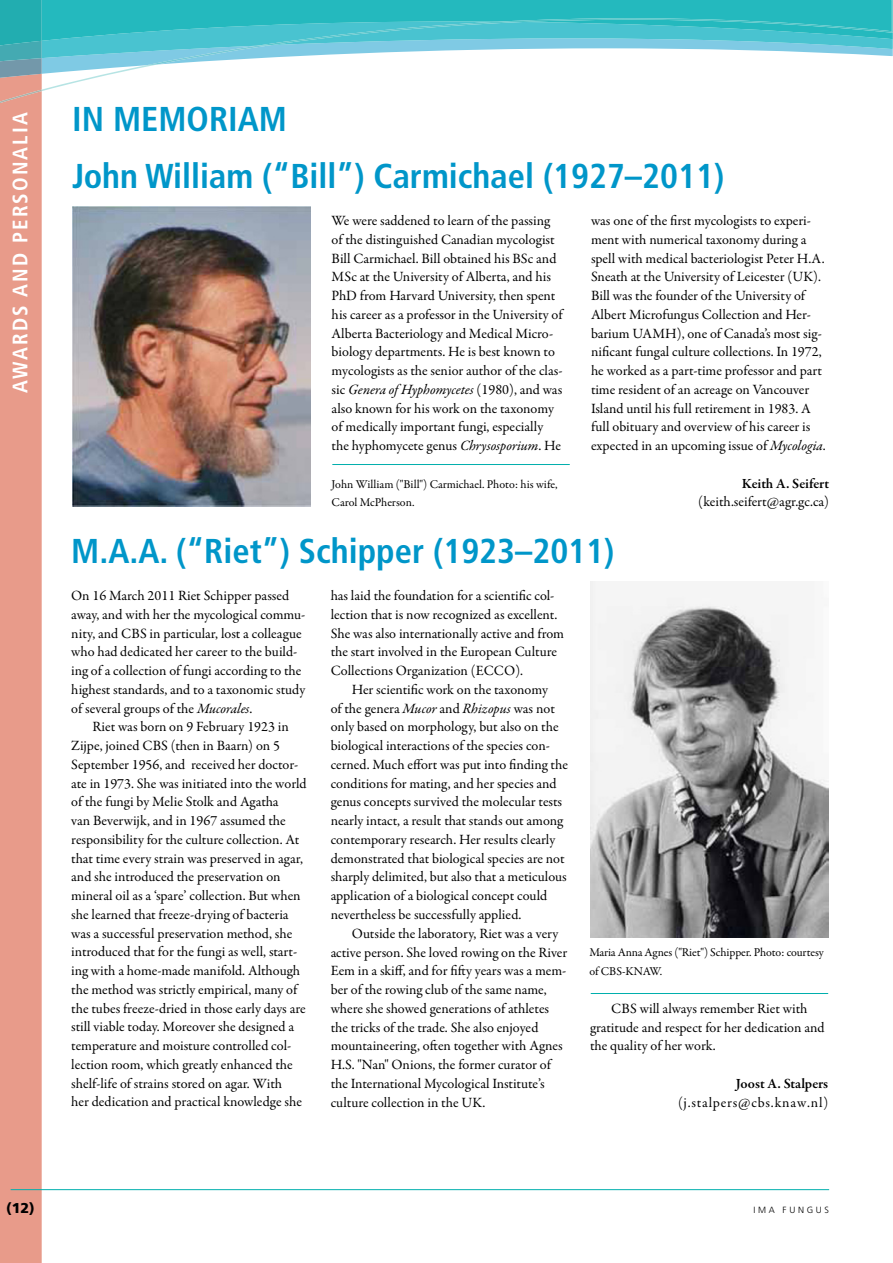
<style>
.page{position:relative;width:893px;height:1263px;background:#fff}
.page>*{position:absolute;margin:0;border:0;box-sizing:border-box;transform-origin:0 0}
.t1{font:700 condensed 34.5px/56.2px "Frutiger LT Std";color:#0096c9}
.t2{font:700 condensed 21px "Frutiger LT Std";letter-spacing:.1em;color:#fff}
.t3{font:14.25px/18.8px "Garamond Premr Pro";color:#000}
.t4{font:600 14.25px "Garamond Premr Pro";color:#000}
.t5{font:14.25px "Garamond Premr Pro";letter-spacing:.055em;color:#000}
.t6{font:900 14.25px "Frutiger LT Std";color:#000}
.t7{font:12px/18.8px "Garamond Premr Pro";letter-spacing:-.01em;color:#000}
.t8{font:300 9px "Frutiger LT Std";letter-spacing:.3em;color:#000}
.s1{font-style:italic}
</style>
<div class="page">
<div style="left:0;top:103px;width:42px;height:1160px;background:#e89b8a"></div>
<svg style="left:0;top:0;width:893px;height:103px"></svg>
<hr style="left:11px;top:1189px;width:818px;height:1px;background:#00afad">
<img style="left:72px;top:206px;width:238px;height:300px">
<hr style="left:332px;top:464px;width:238px;height:1px;background:#00afad">
<img style="left:590px;top:581px;width:238px;height:357px">
<hr style="left:591px;top:993px;width:237px;height:1px;background:#00afad">
<h2 class="t2" style="left:12px;top:393px;width:282px;rotate:-90deg">AWARDS AND PERSONALIA</h2>
<h1 class="t1" style="left:72px;top:94px;width:653px">IN MEMORIAM<br>John William (“Bill”) Carmichael (1927–2011)</h1>
<p class="t3" style="left:332px;top:212px;width:233px">We were saddened to learn of the passing of the distinguished Canadian mycologist Bill Carmichael. Bill obtained his BSc and MSc at the University of Alberta, and his PhD from Harvard University, then spent his career as a professor in the University of Alberta Bacteriology and Medical Micro&shy;biology departments. He is best known to mycologists as the senior author of the clas&shy;sic <span class="s1">Genera of Hyphomycetes</span> (1980), and was also known for his work on the taxonomy of medically important fungi, especially the hyphomycete genus <span class="s1">Chrysosporium</span>. He</p>
<p class="t3" style="left:591px;top:212px;width:236px">was one of the first mycologists to experi&shy;ment with numerical taxonomy during a spell with medical bacteriologist Peter H.A.<br>Sneath at the University of Leicester (UK).<br>Bill was the founder of the University of Albert Microfungus Collection and Her&shy;barium UAMH), one of Canada’s most sig&shy;nificant fungal culture collections. In 1972, he worked as a part-time professor and part time resident of an acreage on Vancouver Island until his full retirement in 1983. A full obituary and overview of his career is expected in an upcoming issue of <span class="s1">Mycologia</span>.</p>
<p class="t4" style="left:742px;top:477px;width:89px">Keith A. Seifert</p>
<p class="t3" style="left:698px;top:494px;width:132px">(keith.seifert@agr.gc.ca)</p>
<p class="t7" style="left:332px;top:475px;width:228px">John William ("Bill") Carmichael. Photo: his wife,<br>Carol McPherson.</p>
<h1 class="t1" style="left:71px;top:525px;width:545px">M.A.A. (“Riet”) Schipper (1923–2011)</h1>
<p class="t3" style="left:71px;top:587px;width:236px">On 16 March 2011 Riet Schipper passed away, and with her the mycological commu&shy;nity, and CBS in particular, lost a colleague who had dedicated her career to the build&shy;ing of a collection of fungi according to the highest standards, and to a taxonomic study of several groups of the <span class="s1">Mucorales</span>.</p>
<p class="t3" style="left:71px;top:719px;width:237px;text-indent:21px">Riet was born on 9 February 1923 in Zijpe, joined CBS (then in Baarn) on 5<br>September 1956, and received her doctor&shy;ate in 1973. She was initiated into the world of the fungi by Melie Stolk and Agatha<br>van Beverwijk, and in 1967 assumed the responsibility for the culture collection. At that time every strain was preserved in agar, and she introduced the preservation on mineral oil as a ‘spare’ collection. But when she learned that freeze-drying of bacteria was a successful preservation method, she introduced that for the fungi as well, start&shy;ing with a home-made manifold. Although the method was strictly empirical, many of the tubes freeze-dried in those early days are still viable today. Moreover she designed a temperature and moisture controlled col&shy;lection room, which greatly enhanced the shelf-life of strains stored on agar. With<br>her dedication and practical knowledge she</p>
<p class="t3" style="left:331px;top:588px;width:235px">has laid the foundation for a scientific col&shy;lection that is now recognized as excellent.<br>She was also internationally active and from the start involved in the European Culture Collections Organization (ECCO).</p>
<p class="t3" style="left:331px;top:681px;width:239px;text-indent:21px">Her scientific work on the taxonomy<br>of the genera <span class="s1">Mucor</span> and <span class="s1">Rhizopus</span> was not only based on morphology, but also on the biological interactions of the species con&shy;cerned. Much effort was put into finding the conditions for mating, and her species and genus concepts survived the molecular tests nearly intact, a result that stands out among contemporary research. Her results clearly demonstrated that biological species are not sharply delimited, but also that a meticulous application of a biological concept could nevertheless be successfully applied.</p>
<p class="t3" style="left:331px;top:925px;width:238px;text-indent:21px">Outside the laboratory, Riet was a very active person. She loved rowing on the River Eem in a skiff, and for fifty years was a mem&shy;ber of the rowing club of the same name, where she showed generations of athletes the tricks of the trade. She also enjoyed mountaineering, often together with Agnes H.S. "Nan" Onions, the former curator of the International Mycological Institute’s culture collection in the UK.</p>
<p class="t7" style="left:589px;top:944px;width:236px">Maria Anna Agnes ("Riet") Schipper. Photo: courtesy of CBS-KNAW.</p>
<p class="t3" style="left:590px;top:1000px;width:236px;text-indent:21px">CBS will always remember Riet with gratitude and respect for her dedication and the quality of her work.</p>
<p class="t4" style="left:736px;top:1077px;width:94px">Joost A. Stalpers</p>
<p class="t5" style="left:678px;top:1096px;width:152px">(j.stalpers@cbs.knaw.nl)</p>
<p class="t6" style="left:6px;top:1200px;width:30px">(12)</p>
<p class="t8" style="left:753px;top:1205px;width:77px">IMA FUNGUS</p>
</div>
